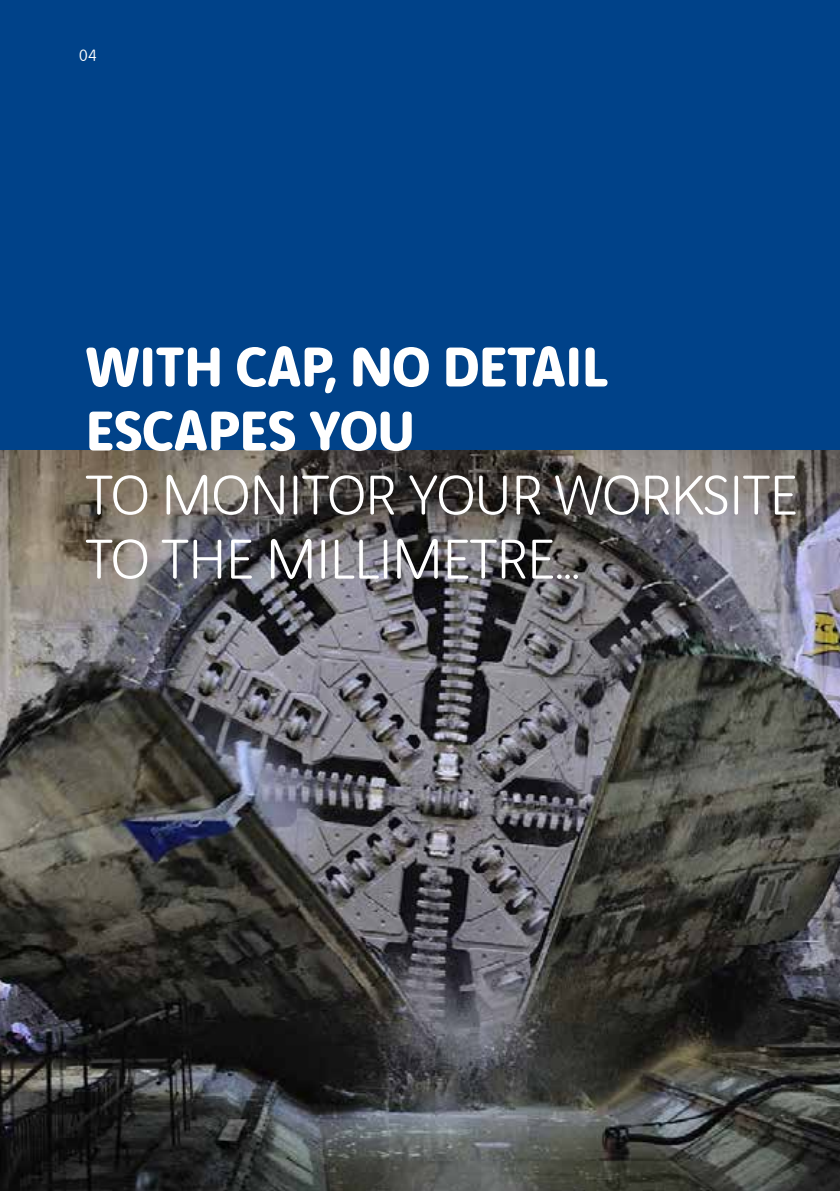
<style>
.page{position:relative;width:840px;height:1191px;background:#fff}
.page>*{position:absolute;margin:0;border:0;box-sizing:border-box;transform-origin:0 0}
.t1{font:300 60px/64px "Vinci Rounded";letter-spacing:-.02em;color:#fff}
.t2{font:700 60px/64px "Vinci Rounded";letter-spacing:-.02em;color:#fff}
.t3{font:100 16px "VAG Rounded";color:#fff}
</style>
<div class="page">
<img style="left:0;top:449px;width:839px;height:742px">
<div style="left:0;top:0;width:839px;height:449px;background:#004289"></div>
<p class="t3" style="left:79px;top:47px;width:19px">04</p>
<p class="t2" style="left:85px;top:330px;width:524px">WITH CAP, NO DETAIL<br>ESCAPES YOU</p>
<p class="t1" style="left:85px;top:458px;width:713px">TO MONITOR YOUR WORKSITE<br>TO THE MILLIMETRE...</p>
</div>
